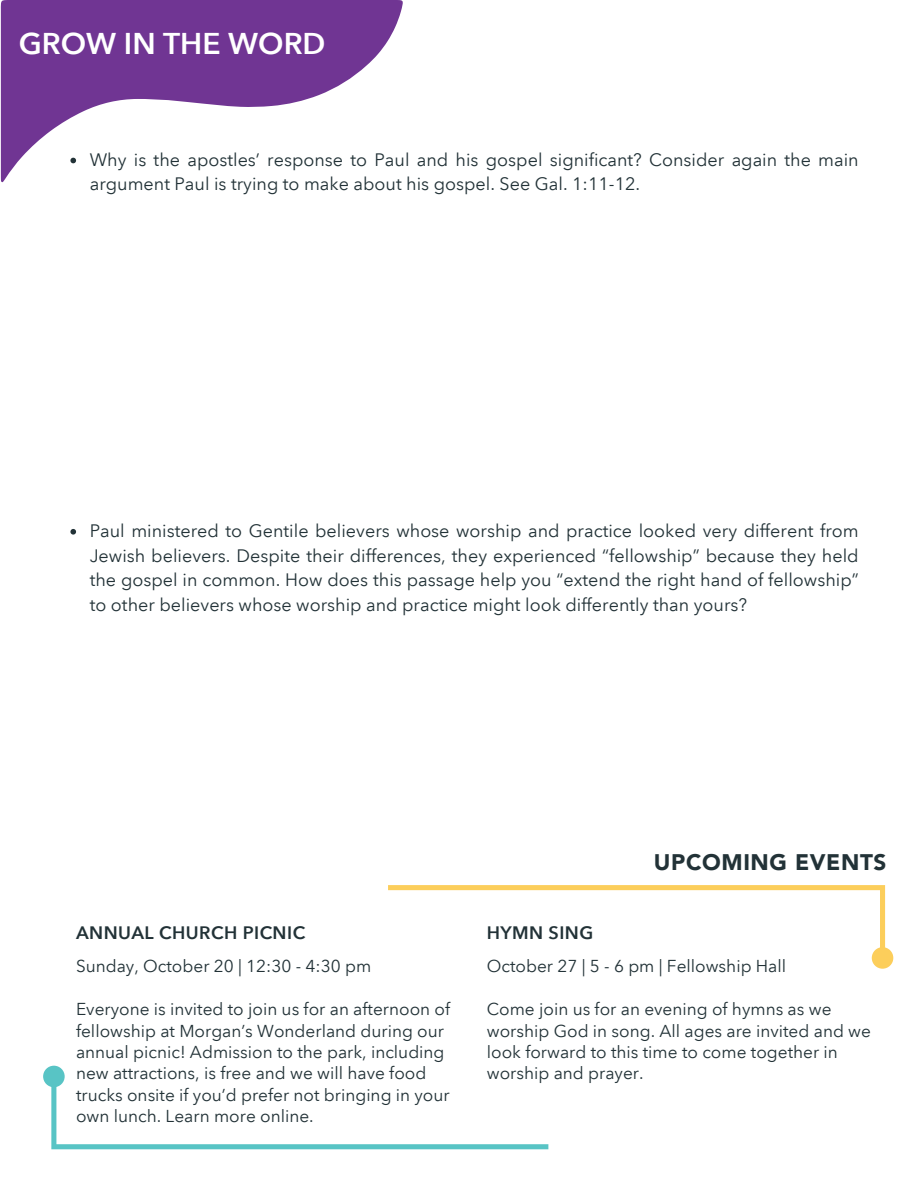
<style>
.page{position:relative;width:918px;height:1188px;background:#fff}
.page>*{position:absolute;margin:0;border:0;box-sizing:border-box;transform-origin:0 0}
.t1{font:600 30px "Avenir Next LT Pro";color:#fff}
.t2{font:900 22.5px "Avenir LT Pro";letter-spacing:.03em;color:#223237}
.t3{font:18px/24.8px "Avenir Next LT Pro";color:#223237}
.t4{font:600 18px "Avenir Next LT Pro";letter-spacing:.025em;color:#223237}
.t5{font:17.25px/21.5px "Avenir Next LT Pro";color:#223237}
</style>
<div class="page">
<svg style="left:70px;top:529px;width:6px;height:6px"></svg>
<div style="left:43px;top:1066px;width:22px;height:21px;background:#58c4c5;border-radius:50%"></div>
<svg style="left:51px;top:1077px;width:497px;height:72px"></svg>
<div style="left:872px;top:947px;width:21px;height:22px;background:#fcce5b;border-radius:50%"></div>
<svg style="left:388px;top:885px;width:497px;height:84px"></svg>
<svg style="left:1px;top:0;width:402px;height:182px;fill:#703593"></svg>
<h1 class="t1" style="left:19px;top:25px;width:308px">GROW IN THE WORD</h1>
<p class="t3" style="left:90px;top:147px;width:771px">Why is the apostles’ response to Paul and his gospel significant? Consider again the main argument Paul is trying to make about his gospel. See Gal. 1:11-12.</p>
<p class="t3" style="left:90px;top:518px;width:771px;text-align:justify">Paul ministered to Gentile believers whose worship and practice looked very different from Jewish believers. Despite their differences, they experienced “fellowship” because they held the gospel in common. How does this passage help you “extend the right hand of fellowship” to other believers whose worship and practice might look differently than yours?</p>
<p class="t4" style="left:76px;top:921px;width:231px">ANNUAL CHURCH PICNIC</p>
<p class="t4" style="left:487px;top:921px;width:108px">HYMN SING</p>
<p class="t2" style="left:654px;top:849px;width:234px">UPCOMING EVENTS</p>
<p class="t5" style="left:76px;top:956px;width:297px">Sunday, October 20 | 12:30 - 4:30 pm</p>
<p class="t5" style="left:76px;top:998px;width:376px">Everyone is invited to join us for an afternoon of fellowship at Morgan’s Wonderland during our annual picnic! Admission to the park, including new attractions, is free and we will have food trucks onsite if you’d prefer not bringing in your own lunch. Learn more online.</p>
<p class="t5" style="left:487px;top:956px;width:301px">October 27 | 5 - 6 pm | Fellowship Hall</p>
<p class="t5" style="left:487px;top:998px;width:386px">Come join us for an evening of hymns as we worship God in song. All ages are invited and we look forward to this time to come together in worship and prayer.</p>
</div>
